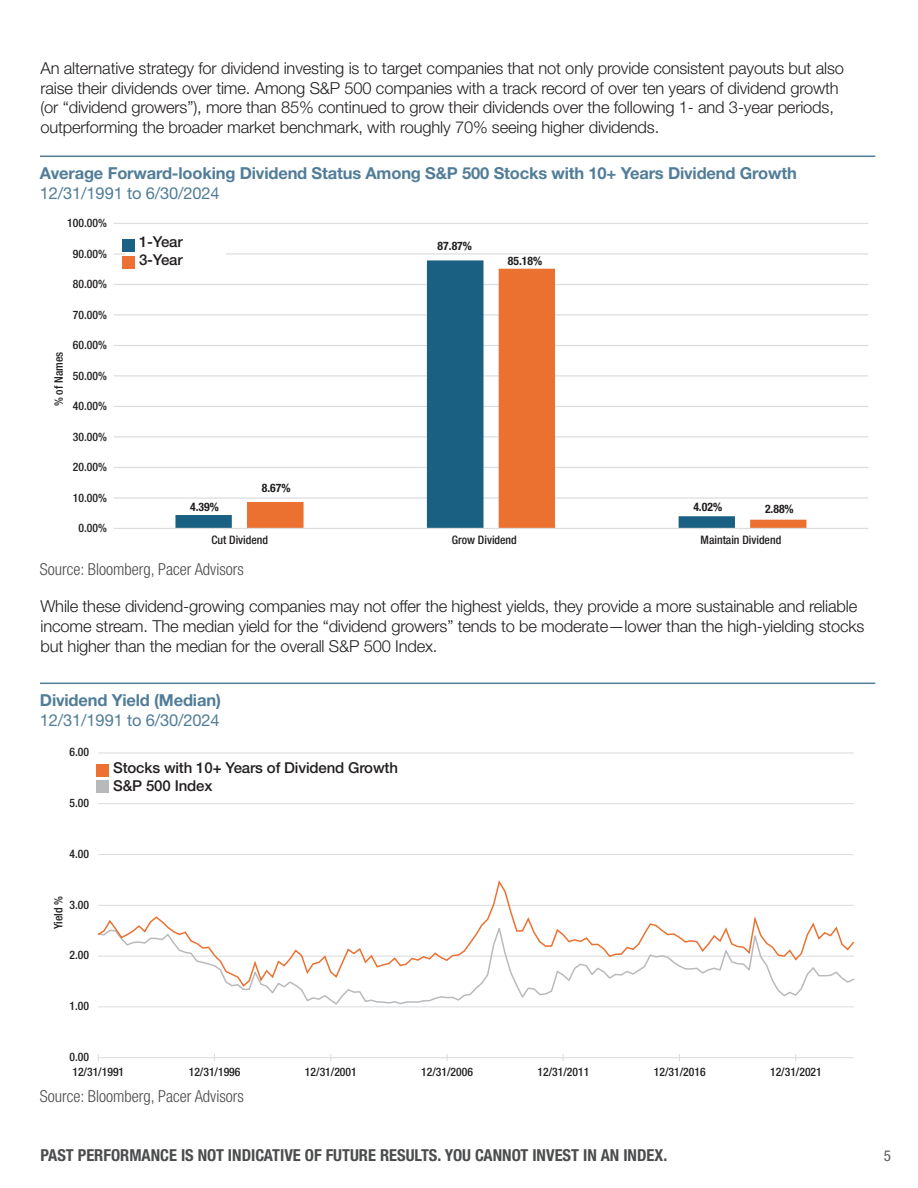
<style>
.page{position:relative;width:918px;height:1188px;background:#fff}
.page>*{position:absolute;margin:0;border:0;box-sizing:border-box;transform-origin:0 0}
.t1{font:300 16.5px/19.8px "Helvetica Neue LT Std";letter-spacing:-.01em;color:#231f20}
.t2{font:700 16.5px "Helvetica Neue LT Std";letter-spacing:-.01em;color:#517d98}
.t3{font:700 condensed 16.5px "Helvetica Neue LT Std";color:#4b4c4d}
.t4{font:300 condensed 16.5px "Helvetica Neue LT Std";color:#4b4c4d}
.t5{font:16.5px "Helvetica Neue LT Std";letter-spacing:-.01em;color:#517d98}
.t6{font:500 15px/18px "Helvetica Neue LT Std";letter-spacing:-.01em;color:#231f20}
.t7{font:condensed 15px "Helvetica Neue LT Std";color:#57585a}
.t8{font:500 condensed 11.7px "Helvetica Neue LT Std";color:#211e1e}
.t9{font:700 condensed 11.7px "Helvetica Neue LT Std";color:#211e1e}
</style>
<div class="page">
<hr style="left:40px;top:156px;width:835px;height:1px;background:#517d98">
<hr style="left:40px;top:683px;width:835px;height:1px;background:#517d98">
<hr style="left:114px;top:497px;width:754px;height:2px;background:#dcdddf">
<hr style="left:114px;top:467px;width:754px;height:1px;background:#dcdddf">
<hr style="left:114px;top:436px;width:754px;height:1px;background:#dcdddf">
<hr style="left:114px;top:406px;width:754px;height:1px;background:#dcdddf">
<hr style="left:114px;top:375px;width:754px;height:2px;background:#dcdddf">
<hr style="left:114px;top:345px;width:754px;height:1px;background:#dcdddf">
<hr style="left:114px;top:314px;width:754px;height:2px;background:#dcdddf">
<hr style="left:114px;top:284px;width:754px;height:1px;background:#dcdddf">
<hr style="left:114px;top:253px;width:754px;height:2px;background:#dcdddf">
<hr style="left:114px;top:223px;width:754px;height:1px;background:#dcdddf">
<svg style="left:175px;top:260px;width:380px;height:268px"></svg>
<svg style="left:247px;top:269px;width:559px;height:259px"></svg>
<hr style="left:114px;top:528px;width:754px;height:1px;background:#dcdddf">
<div style="left:126px;top:233px;width:100px;height:35px;background:#fff"></div>
<div style="left:122px;top:239px;width:13px;height:13px;background:#1b6183"></div>
<div style="left:122px;top:256px;width:13px;height:12px;background:#ec7132"></div>
<hr style="left:98px;top:1006px;width:756px;height:1px;background:#dcdddf">
<hr style="left:98px;top:854px;width:756px;height:1px;background:#dcdddf">
<hr style="left:98px;top:803px;width:756px;height:1px;background:#dcdddf">
<hr style="left:98px;top:752px;width:756px;height:2px;background:#dcdddf">
<hr style="left:98px;top:1057px;width:756px;height:1px;background:#dcdddf">
<svg style="left:446px;top:1054px;width:2px;height:7px"></svg>
<svg style="left:241px;top:988px;width:562px;height:17px"></svg>
<svg style="left:97px;top:880px;width:758px;height:108px"></svg>
<div style="left:96px;top:764px;width:13px;height:13px;background:#ec7132"></div>
<div style="left:96px;top:780px;width:13px;height:13px;background:#b8b9bb"></div>
<p class="t1" style="left:40px;top:58px;width:805px">An alternative strategy for dividend investing is to target companies that not only provide consistent payouts but also raise their dividends over time. Among S&amp;P 500 companies with a track record of over ten years of dividend growth (or “dividend growers”), more than 85% continued to grow their dividends over the following 1- and 3-year periods, outperforming the broader market benchmark, with roughly 70% seeing higher dividends.</p>
<p class="t2" style="left:40px;top:163px;width:758px">Average Forward-looking Dividend Status Among S&amp;P 500 Stocks with 10+ Years Dividend Growth</p>
<p class="t5" style="left:40px;top:182px;width:181px">12/31/1991 to 6/30/2024</p>
<p class="t8" style="left:67px;top:216px;width:41px">100.00%</p>
<p class="t8" style="left:73px;top:246px;width:36px">90.00%</p>
<p class="t8" style="left:73px;top:277px;width:36px">80.00%</p>
<p class="t8" style="left:73px;top:307px;width:36px">70.00%</p>
<p class="t8" style="left:52px;top:406px;width:56px;rotate:-90deg">% of Names</p>
<p class="t8" style="left:73px;top:338px;width:36px">60.00%</p>
<p class="t8" style="left:73px;top:368px;width:36px">50.00%</p>
<p class="t8" style="left:73px;top:399px;width:36px">40.00%</p>
<p class="t8" style="left:73px;top:429px;width:36px">30.00%</p>
<p class="t8" style="left:73px;top:460px;width:36px">20.00%</p>
<p class="t8" style="left:73px;top:490px;width:36px">10.00%</p>
<p class="t8" style="left:79px;top:521px;width:30px">0.00%</p>
<p class="t6" style="left:139px;top:232px;width:45px">1-Year<br>3-Year</p>
<p class="t9" style="left:190px;top:500px;width:30px">4.39%</p>
<p class="t9" style="left:262px;top:481px;width:30px">8.67%</p>
<p class="t9" style="left:438px;top:239px;width:36px">87.87%</p>
<p class="t9" style="left:508px;top:254px;width:36px">85.18%</p>
<p class="t9" style="left:693px;top:500px;width:30px">4.02%</p>
<p class="t9" style="left:765px;top:502px;width:30px">2.88%</p>
<p class="t8" style="left:211px;top:533px;width:58px">Cut Dividend</p>
<p class="t8" style="left:452px;top:533px;width:67px">Grow Dividend</p>
<p class="t8" style="left:701px;top:533px;width:82px">Maintain Dividend</p>
<p class="t4" style="left:40px;top:559px;width:205px">Source: Bloomberg, Pacer Advisors</p>
<p class="t1" style="left:41px;top:596px;width:826px">While these dividend-growing companies may not offer the highest yields, they provide a more sustainable and reliable income stream. The median yield for the “dividend growers” tends to be moderate—lower than the high-yielding stocks but higher than the median for the overall S&amp;P 500 Index.</p>
<p class="t2" style="left:40px;top:690px;width:182px">Dividend Yield (Median)</p>
<p class="t5" style="left:40px;top:709px;width:181px">12/31/1991 to 6/30/2024</p>
<p class="t8" style="left:69px;top:745px;width:21px">6.00</p>
<p class="t8" style="left:69px;top:796px;width:21px">5.00</p>
<p class="t8" style="left:69px;top:847px;width:21px">4.00</p>
<p class="t8" style="left:51px;top:929px;width:35px;rotate:-90deg">Yield %</p>
<p class="t8" style="left:69px;top:897px;width:21px">3.00</p>
<p class="t8" style="left:69px;top:948px;width:21px">2.00</p>
<p class="t8" style="left:69px;top:999px;width:21px">1.00</p>
<p class="t8" style="left:69px;top:1050px;width:21px">0.00</p>
<p class="t6" style="left:113px;top:758px;width:286px">Stocks with 10+ Years of Dividend Growth<br>S&amp;P 500 Index</p>
<p class="t8" style="left:72px;top:1065px;width:53px">12/31/1991</p>
<p class="t8" style="left:189px;top:1065px;width:53px">12/31/1996</p>
<p class="t8" style="left:305px;top:1065px;width:53px">12/31/2001</p>
<p class="t8" style="left:421px;top:1065px;width:53px">12/31/2006</p>
<p class="t8" style="left:538px;top:1065px;width:53px">12/31/2011</p>
<p class="t8" style="left:654px;top:1065px;width:53px">12/31/2016</p>
<p class="t8" style="left:770px;top:1065px;width:53px">12/31/2021</p>
<p class="t4" style="left:40px;top:1086px;width:205px">Source: Bloomberg, Pacer Advisors</p>
<p class="t3" style="left:40px;top:1145px;width:628px">PAST PERFORMANCE IS NOT INDICATIVE OF FUTURE RESULTS. YOU CANNOT INVEST IN AN INDEX.</p>
<p class="t7" style="left:884px;top:1147px;width:9px">5</p>
</div>
